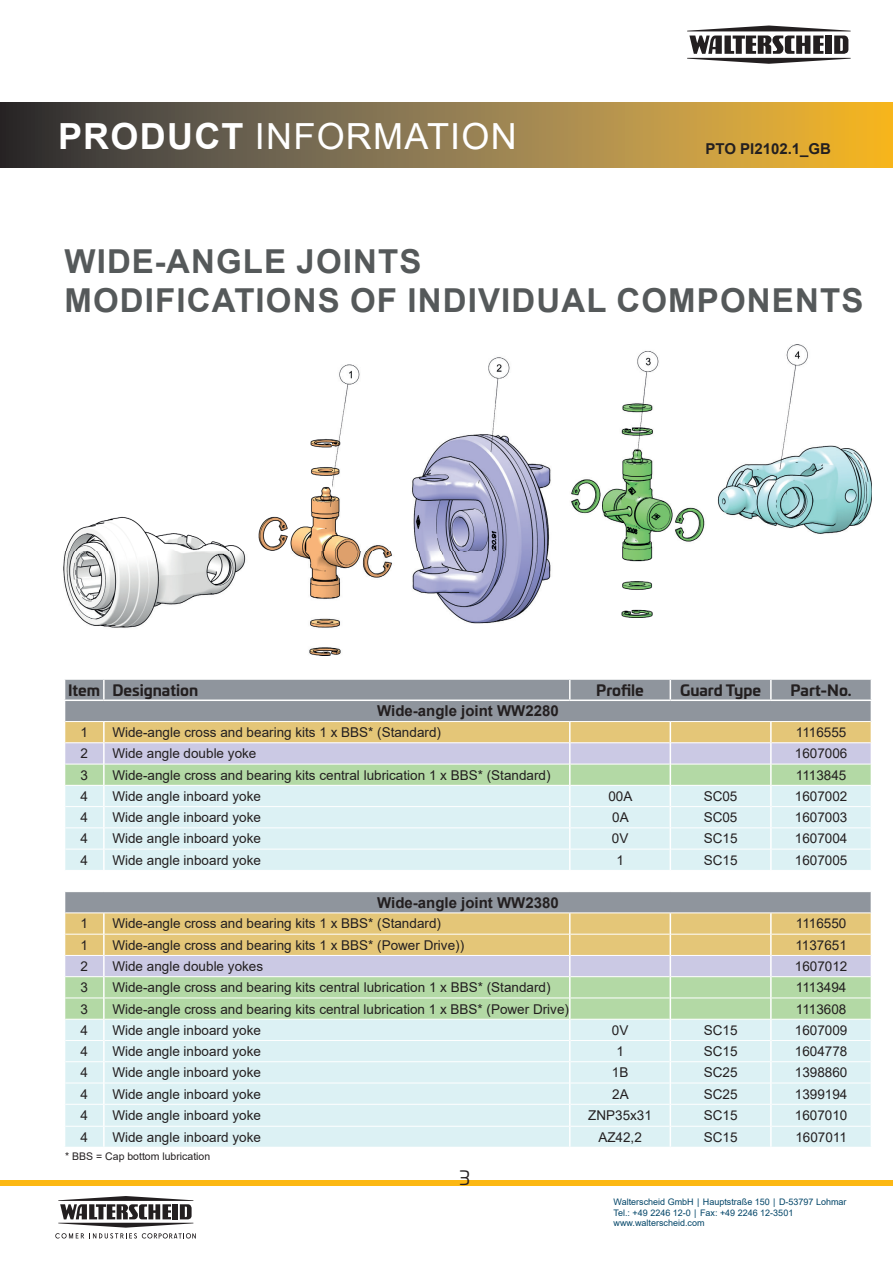
<style>
.page{position:relative;width:893px;height:1263px;background:#fff}
.page>*{position:absolute;margin:0;border:0;box-sizing:border-box;transform-origin:0 0}
.t1{font:36px "Arial";letter-spacing:.035em;color:#fff}
.t2{font:700 33px/39px "Arial";letter-spacing:.035em;color:#55595a}
.t3{font:19.5px "Univia Pro";color:#231f20}
.t4{font:700 15px "Arial";color:#231f20}
.t5{font:700 15px "Univia Pro";color:#231f20}
.t6{font:13.5px "Arial";color:#231f20}
.t7{font:10.5px "Arial";color:#231f20}
.t8{font:9px/10.8px "Arial";color:#024568}
.s1{font-weight:700}
</style>
<div class="page">
<div style="left:0;top:1180px;width:893px;height:6px;background:#fcb814"></div>
<svg style="left:55px;top:1233px;width:29px;height:5px"></svg>
<svg style="left:92px;top:1233px;width:104px;height:5px"></svg>
<svg style="left:58px;top:1196px;width:135px;height:31px"></svg>
<svg style="left:0;top:102px;width:893px;height:66px;background:#927944"></svg>
<div style="left:825px;top:36px;width:6px;height:18px;background:#231f20"></div>
<svg style="left:834px;top:36px;width:14px;height:18px"></svg>
<svg style="left:689px;top:36px;width:135px;height:18px"></svg>
<hr style="left:687px;top:31px;width:164px;height:1px;background:#231f20">
<hr style="left:687px;top:58px;width:164px;height:1px;background:#231f20">
<svg style="left:64px;top:680px;width:808px;height:467px;background:#cfdace"></svg>
<img style="left:64px;top:345px;width:808px;height:310px">
<h1 class="t1" style="left:58px;top:112px;width:460px"><span class="s1">PRODUCT</span> INFORMATION</h1>
<p class="t4" style="left:705px;top:138px;width:127px">PTO PI2102.1_GB</p>
<h2 class="t2" style="left:64px;top:242px;width:800px">WIDE-ANGLE JOINTS<br>MODIFICATIONS OF INDIVIDUAL COMPONENTS</h2>
<p class="t5" style="left:68px;top:678px;width:132px">Item Designation</p>
<p class="t5" style="left:596px;top:678px;width:49px">Profile</p>
<p class="t5" style="left:680px;top:678px;width:83px">Guard Type</p>
<p class="t5" style="left:791px;top:678px;width:63px">Part-No.</p>
<p class="t4" style="left:377px;top:700px;width:183px">Wide-angle joint WW2280</p>
<p class="t6" style="left:80px;top:723px;width:9px">1</p>
<p class="t6" style="left:112px;top:723px;width:330px">Wide-angle cross and bearing kits 1 x BBS* (Standard)</p>
<p class="t6" style="left:796px;top:723px;width:52px">1116555</p>
<p class="t6" style="left:80px;top:744px;width:9px">2</p>
<p class="t6" style="left:112px;top:744px;width:146px">Wide angle double yoke</p>
<p class="t6" style="left:795px;top:744px;width:54px">1607006</p>
<p class="t6" style="left:80px;top:765px;width:9px">3</p>
<p class="t6" style="left:112px;top:765px;width:440px">Wide-angle cross and bearing kits central lubrication 1 x BBS* (Standard)</p>
<p class="t6" style="left:796px;top:765px;width:52px">1113845</p>
<p class="t6" style="left:80px;top:787px;width:9px">4</p>
<p class="t6" style="left:112px;top:787px;width:150px">Wide angle inboard yoke</p>
<p class="t6" style="left:608px;top:787px;width:26px">00A</p>
<p class="t6" style="left:704px;top:787px;width:35px">SC05</p>
<p class="t6" style="left:795px;top:787px;width:54px">1607002</p>
<p class="t6" style="left:80px;top:808px;width:9px">4</p>
<p class="t6" style="left:112px;top:808px;width:150px">Wide angle inboard yoke</p>
<p class="t6" style="left:612px;top:808px;width:18px">0A</p>
<p class="t6" style="left:704px;top:808px;width:35px">SC05</p>
<p class="t6" style="left:795px;top:808px;width:54px">1607003</p>
<p class="t6" style="left:80px;top:829px;width:9px">4</p>
<p class="t6" style="left:112px;top:829px;width:150px">Wide angle inboard yoke</p>
<p class="t6" style="left:612px;top:829px;width:18px">0V</p>
<p class="t6" style="left:704px;top:829px;width:35px">SC15</p>
<p class="t6" style="left:795px;top:829px;width:54px">1607004</p>
<p class="t6" style="left:80px;top:851px;width:9px">4</p>
<p class="t6" style="left:112px;top:851px;width:150px">Wide angle inboard yoke</p>
<p class="t6" style="left:616px;top:851px;width:9px">1</p>
<p class="t6" style="left:704px;top:851px;width:35px">SC15</p>
<p class="t6" style="left:795px;top:851px;width:54px">1607005</p>
<p class="t4" style="left:377px;top:892px;width:183px">Wide-angle joint WW2380</p>
<p class="t6" style="left:80px;top:914px;width:9px">1</p>
<p class="t6" style="left:112px;top:914px;width:330px">Wide-angle cross and bearing kits 1 x BBS* (Standard)</p>
<p class="t6" style="left:796px;top:914px;width:52px">1116550</p>
<p class="t6" style="left:80px;top:936px;width:9px">1</p>
<p class="t6" style="left:112px;top:936px;width:353px">Wide-angle cross and bearing kits 1 x BBS* (Power Drive))</p>
<p class="t6" style="left:795px;top:936px;width:53px">1137651</p>
<p class="t6" style="left:80px;top:957px;width:9px">2</p>
<p class="t6" style="left:112px;top:957px;width:152px">Wide angle double yokes</p>
<p class="t6" style="left:795px;top:957px;width:54px">1607012</p>
<p class="t6" style="left:80px;top:978px;width:9px">3</p>
<p class="t6" style="left:112px;top:978px;width:440px">Wide-angle cross and bearing kits central lubrication 1 x BBS* (Standard)</p>
<p class="t6" style="left:796px;top:978px;width:52px">1113494</p>
<p class="t6" style="left:80px;top:999px;width:9px">3</p>
<p class="t6" style="left:112px;top:999px;width:458px">Wide-angle cross and bearing kits central lubrication 1 x BBS* (Power Drive)</p>
<p class="t6" style="left:796px;top:999px;width:52px">1113608</p>
<p class="t6" style="left:80px;top:1021px;width:9px">4</p>
<p class="t6" style="left:112px;top:1021px;width:150px">Wide angle inboard yoke</p>
<p class="t6" style="left:612px;top:1021px;width:18px">0V</p>
<p class="t6" style="left:704px;top:1021px;width:35px">SC15</p>
<p class="t6" style="left:795px;top:1021px;width:54px">1607009</p>
<p class="t6" style="left:80px;top:1042px;width:9px">4</p>
<p class="t6" style="left:112px;top:1042px;width:150px">Wide angle inboard yoke</p>
<p class="t6" style="left:616px;top:1042px;width:9px">1</p>
<p class="t6" style="left:704px;top:1042px;width:35px">SC15</p>
<p class="t6" style="left:795px;top:1042px;width:54px">1604778</p>
<p class="t6" style="left:80px;top:1063px;width:9px">4</p>
<p class="t6" style="left:112px;top:1063px;width:150px">Wide angle inboard yoke</p>
<p class="t6" style="left:612px;top:1063px;width:18px">1B</p>
<p class="t6" style="left:704px;top:1063px;width:35px">SC25</p>
<p class="t6" style="left:795px;top:1063px;width:54px">1398860</p>
<p class="t6" style="left:80px;top:1084px;width:9px">4</p>
<p class="t6" style="left:112px;top:1084px;width:150px">Wide angle inboard yoke</p>
<p class="t6" style="left:612px;top:1084px;width:18px">2A</p>
<p class="t6" style="left:704px;top:1084px;width:35px">SC25</p>
<p class="t6" style="left:795px;top:1084px;width:54px">1399194</p>
<p class="t6" style="left:80px;top:1106px;width:9px">4</p>
<p class="t6" style="left:112px;top:1106px;width:150px">Wide angle inboard yoke</p>
<p class="t6" style="left:588px;top:1106px;width:65px">ZNP35x31</p>
<p class="t6" style="left:704px;top:1106px;width:35px">SC15</p>
<p class="t6" style="left:795px;top:1106px;width:54px">1607010</p>
<p class="t6" style="left:80px;top:1128px;width:9px">4</p>
<p class="t6" style="left:112px;top:1128px;width:150px">Wide angle inboard yoke</p>
<p class="t6" style="left:598px;top:1128px;width:45px">AZ42,2</p>
<p class="t6" style="left:704px;top:1128px;width:35px">SC15</p>
<p class="t6" style="left:795px;top:1128px;width:53px">1607011</p>
<p class="t7" style="left:65px;top:1149px;width:147px">* BBS = Cap bottom lubrication</p>
<h3 class="t3" style="left:459px;top:1164px;width:13px">3</h3>
<p class="t8" style="left:614px;top:1196px;width:234px">Walterscheid GmbH | Hauptstraße 150 | D-53797 Lohmar<br>Tel.: +49 2246 12-0 | Fax: +49 2246 12-3501 www.walterscheid.com</p>
</div>
